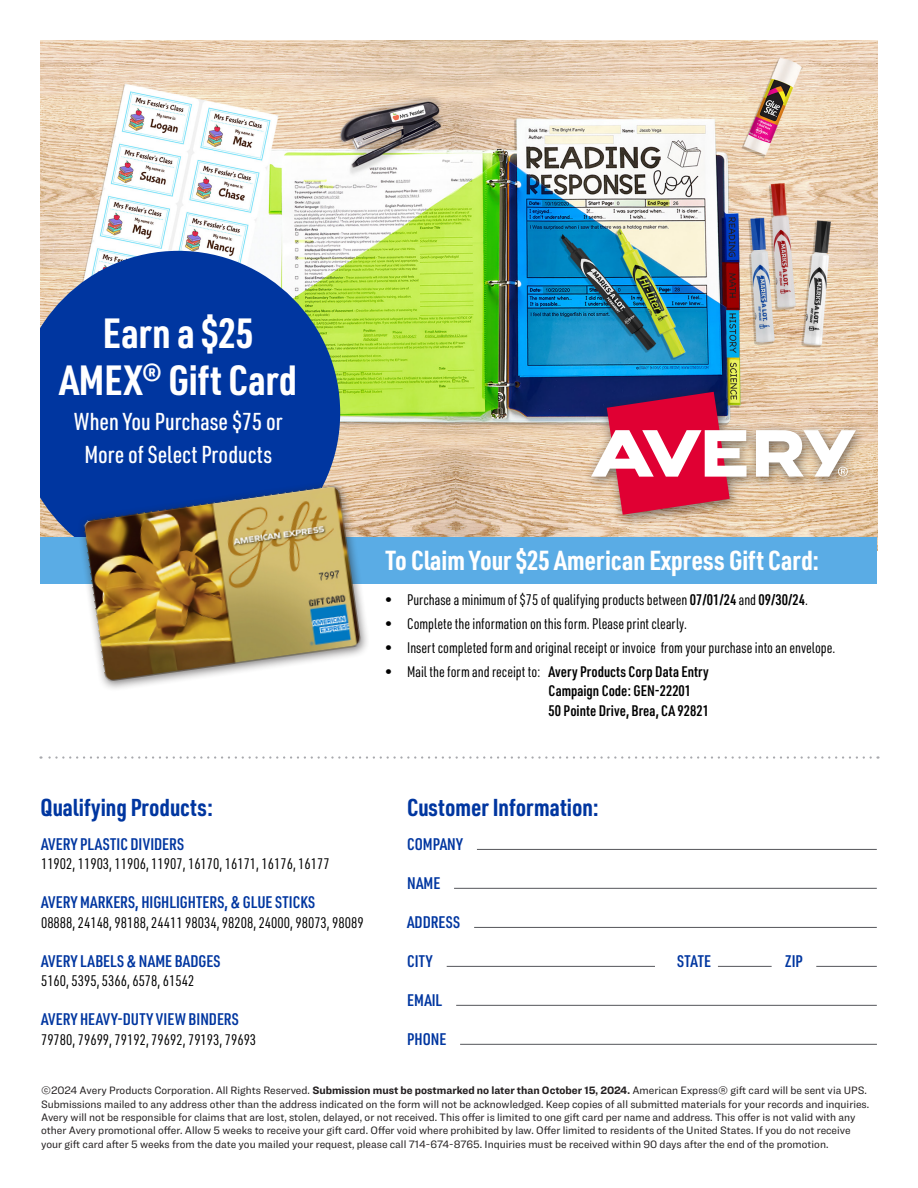
<style>
.page{position:relative;width:918px;height:1188px;background:#fff}
.page>*{position:absolute;margin:0;border:0;box-sizing:border-box;transform-origin:0 0}
.t1{font:700 41.4px "URWDIN Cond";color:#fff}
.t2{font:700 27px "URWDIN Cond";color:#fff}
.t3{font:500 24px "URWDIN Cond";color:#fff}
.t4{font:700 24px "URWDIN Cond";color:#0036a0}
.t5{font:600 16.5px "URWDIN Cond";color:#0036a0}
.t6{font:15px "URWDIN Cond";color:#000001}
.t7{font:600 15px "URWDIN Cond";color:#000001}
.t8{font:11.1px/13.4px "Ringside Narrow";color:#231f20;scale:1.05 1}
.s1{font-weight:600}
.s2{font-weight:700}
</style>
<div class="page">
<img style="left:40px;top:40px;width:838px;height:497px">
<svg style="left:40px;top:251px;width:300px;height:286px;background:#1e4da1"></svg>
<div style="left:40px;top:537px;width:838px;height:47px;background:#5aace5"></div>
<div style="left:583px;top:384px;width:284px;height:144px;background:#231f20;opacity:.6"></div>
<svg style="left:591px;top:392px;width:156px;height:123px"></svg>
<svg style="left:756px;top:430px;width:100px;height:47px"></svg>
<div style="left:78px;top:480px;width:292px;height:211px;background:#231f20;opacity:.6"></div>
<img style="left:83px;top:485px;width:279px;height:197px">
<svg style="left:40px;top:756px;width:831px;height:3px"></svg>
<hr style="left:477px;top:849px;width:400px;height:1px;background:#54555a">
<hr style="left:454px;top:888px;width:423px;height:1px;background:#54555a">
<hr style="left:474px;top:927px;width:403px;height:1px;background:#54555a">
<hr style="left:447px;top:966px;width:208px;height:1px;background:#54555a">
<hr style="left:456px;top:1005px;width:421px;height:1px;background:#54555a">
<hr style="left:460px;top:1044px;width:417px;height:1px;background:#54555a">
<hr style="left:718px;top:966px;width:54px;height:1px;background:#54555a">
<hr style="left:816px;top:966px;width:61px;height:1px;background:#54555a">
<p class="t1" style="left:103px;top:305px;width:152px">Earn a $25</p>
<p class="t1" style="left:59px;top:352px;width:239px">AMEX<sup>®</sup> Gift Card</p>
<p class="t3" style="left:74px;top:406px;width:210px">When You Purchase $75 or</p>
<p class="t3" style="left:84px;top:439px;width:189px">More of Select Products</p>
<p class="t2" style="left:386px;top:542px;width:435px">To Claim Your $25 American Express Gift Card:</p>
<p class="t6" style="left:386px;top:590px;width:8px">•</p>
<p class="t6" style="left:386px;top:614px;width:8px">•</p>
<p class="t6" style="left:386px;top:638px;width:8px">•</p>
<p class="t6" style="left:386px;top:662px;width:8px">•</p>
<p class="t6" style="left:407px;top:590px;width:402px">Purchase a minimum of $75 of qualifying products between <span class="s1">07/01/24</span> and <span class="s1">09/30/24</span>.</p>
<p class="t6" style="left:407px;top:614px;width:281px">Complete the information on this form. Please print clearly.</p>
<p class="t6" style="left:407px;top:638px;width:430px">Insert completed form and original receipt or invoice from your purchase into an envelope.</p>
<p class="t6" style="left:407px;top:662px;width:135px">Mail the form and receipt to:</p>
<p class="t7" style="left:549px;top:661px;width:162px">Avery Products Corp Data Entry</p>
<p class="t7" style="left:549px;top:681px;width:144px">Campaign Code: GEN-22201</p>
<p class="t7" style="left:549px;top:700px;width:162px">50 Pointe Drive, Brea, CA 92821</p>
<p class="t4" style="left:40px;top:791px;width:174px">Qualifying Products:</p>
<p class="t4" style="left:407px;top:791px;width:193px">Customer Information:</p>
<p class="t5" style="left:41px;top:833px;width:145px">AVERY PLASTIC DIVIDERS</p>
<p class="t6" style="left:41px;top:854px;width:290px">11902, 11903, 11906, 11907, 16170, 16171, 16176, 16177</p>
<p class="t5" style="left:41px;top:891px;width:276px">AVERY MARKERS, HIGHLIGHTERS, &amp; GLUE STICKS</p>
<p class="t6" style="left:41px;top:913px;width:324px">08888, 24148, 98188, 24411 98034, 98208, 24000, 98073, 98089</p>
<p class="t5" style="left:41px;top:950px;width:181px">AVERY LABELS &amp; NAME BADGES</p>
<p class="t6" style="left:41px;top:971px;width:155px">5160, 5395, 5366, 6578, 61542</p>
<p class="t5" style="left:41px;top:1008px;width:199px">AVERY HEAVY-DUTY VIEW BINDERS</p>
<p class="t6" style="left:41px;top:1030px;width:217px">79780, 79699, 79192, 79692, 79193, 79693</p>
<p class="t5" style="left:407px;top:833px;width:57px">COMPANY</p>
<p class="t5" style="left:407px;top:872px;width:35px">NAME</p>
<p class="t5" style="left:407px;top:911px;width:55px">ADDRESS</p>
<p class="t5" style="left:407px;top:950px;width:27px">CITY</p>
<p class="t5" style="left:677px;top:950px;width:35px">STATE</p>
<p class="t5" style="left:785px;top:950px;width:19px">ZIP</p>
<p class="t5" style="left:407px;top:989px;width:37px">EMAIL</p>
<p class="t5" style="left:407px;top:1028px;width:41px">PHONE</p>
<p class="t8" style="left:41px;top:1084px;width:790px">©2024 Avery Products Corporation. All Rights Reserved. <span class="s2">Submission must be postmarked no later than October 15, 2024.</span> American Express® gift card will be sent via UPS.<br>Submissions mailed to any address other than the address indicated on the form will not be acknowledged. Keep copies of all submitted materials for your records and inquiries.<br>Avery will not be responsible for claims that are lost, stolen, delayed, or not received. This offer is limited to one gift card per name and address. This offer is not valid with any other Avery promotional offer. Allow 5 weeks to receive your gift card. Offer void where prohibited by law. Offer limited to residents of the United States. If you do not receive your gift card after 5 weeks from the date you mailed your request, please call 714-674-8765. Inquiries must be received within 90 days after the end of the promotion.</p>
</div>
